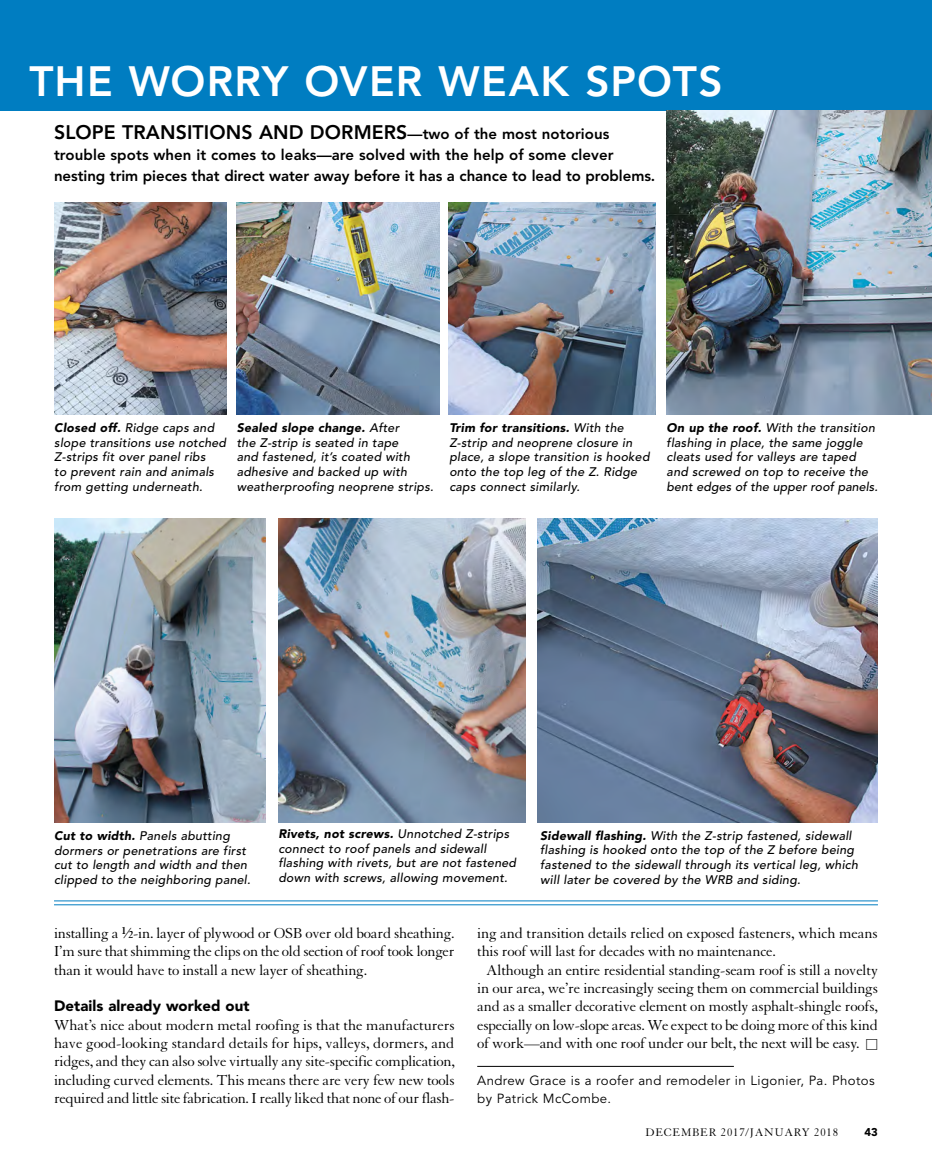
<style>
.page{position:relative;width:932px;height:1175px;background:#fff}
.page>*{position:absolute;margin:0;border:0;box-sizing:border-box;transform-origin:0 0}
.t1{font:800 42px "Avenir LT Std";letter-spacing:.03em;color:#fff}
.t2{font:800 19.5px "Avenir LT Std";letter-spacing:.005em;color:#000}
.t3{font:15.75px/18.3px "Granjon LT Std";letter-spacing:-.015em;color:#000;text-align:justify}
.t4{font:800 15px/21px "Avenir LT Std";letter-spacing:-.005em;color:#000}
.t5{font:900 15px "Avenir LT Std";letter-spacing:.005em;color:#000}
.t6{font:13.2px/18.3px "Avenir LT Std";letter-spacing:.03em;color:#000}
.t7{font:italic 500 12.3px/14.7px "Avenir LT Std";letter-spacing:.02em;color:#000}
.t8{font:12px "Granjon LT Std";letter-spacing:.07em;color:#000}
.t9{font:900 11.25px "Avenir LT Std";color:#000}
.s1{font-size:19.5px}
.s2{font-weight:900}
.s3{font-weight:700}
.s4{font-weight:700;font-size:10.95px}
.s5{font-family:"Universal Std Newswith Comm Pi";font-size:13.5px}
</style>
<div class="page">
<hr style="left:477px;top:1066px;width:257px;height:1px;background:#000">
<img style="left:278px;top:518px;width:248px;height:304px">
<img style="left:538px;top:518px;width:340px;height:304px">
<div style="left:0;top:0;width:932px;height:110px;background:#007dc1"></div>
<img style="left:237px;top:202px;width:202px;height:212px">
<img style="left:448px;top:202px;width:208px;height:212px">
<img style="left:666px;top:110px;width:266px;height:304px">
<img style="left:54px;top:202px;width:172px;height:212px">
<hr style="left:54px;top:900px;width:824px;height:1px;background:#007dc1">
<hr style="left:54px;top:904px;width:824px;height:1px;background:#007dc1">
<img style="left:54px;top:518px;width:212px;height:304px">
<p class="t1" style="left:29px;top:57px;width:29px">THE</p>
<p class="t1" style="left:129px;top:57px;width:590px">Worry over weak spots</p>
<p class="t2" style="left:54px;top:121px;width:145px">SLOPE TRANSITION</p>
<p class="t2" style="left:241px;top:121px;width:84px">S AND DORMER</p>
<p class="t4" style="left:54px;top:124px;width:603px;text-indent:342px"><span class="s1">S</span>—two of the most notorious trouble spots when it comes to leaks—are solved with the help of some clever nesting trim pieces that direct water away before it has a chance to lead to problems.</p>
<p class="t7" style="left:54px;top:421px;width:173px"><span class="s2">Closed off.</span> Ridge caps and slope transitions use notched<br>Z-strips fit over panel ribs<br>to prevent rain and animals from getting underneath.</p>
<p class="t7" style="left:237px;top:421px;width:198px"><span class="s2">Sealed slope change.</span> After<br>the Z-strip is seated in tape<br>and fastened, it’s coated with adhesive and backed up with weatherproofing neoprene strips.</p>
<p class="t7" style="left:449px;top:421px;width:202px"><span class="s2">Trim for transitions.</span> With the<br>Z-strip and neoprene closure in place, a slope transition is hooked onto the top leg of the Z. Ridge caps connect similarly.</p>
<p class="t7" style="left:666px;top:421px;width:213px"><span class="s2">On up the roof.</span> With the transition flashing in place, the same joggle cleats used for valleys are taped and screwed on top to receive the bent edges of the upper roof panels.</p>
<p class="t7" style="left:54px;top:828px;width:198px"><span class="s2">Cut to width.</span> Panels abutting dormers or penetrations are first cut to length and width and then clipped to the neighboring panel.</p>
<p class="t7" style="left:278px;top:827px;width:239px"><span class="s2">Rivets, not screws.</span> Unnotched Z-strips connect to roof panels and sidewall flashing with rivets, but are not fastened down with screws, allowing movement.</p>
<p class="t7" style="left:540px;top:828px;width:319px"><span class="s2">Sidewall flashing.</span> With the Z-strip fastened, sidewall flashing is hooked onto the top of the Z before being fastened to the sidewall through its vertical leg, which will later be covered by the WRB and siding.</p>
<p class="t3" style="left:54px;top:924px;width:402px">installing a <sup>1</sup><span class="s3">⁄</span><span class="s4">2</span>-in. layer of plywood or OSB over old board sheathing.<br>I’m sure that shimming the clips on the old section of roof took longer than it would have to install a new layer of sheathing.</p>
<p class="t5" style="left:54px;top:997px;width:197px">Details already worked out</p>
<p class="t3" style="left:54px;top:1016px;width:402px">What’s nice about modern metal roofing is that the manufacturers have good-looking standard details for hips, valleys, dormers, and ridges, and they can also solve virtually any site-specific complication, including curved elements. This means there are very few new tools required and little site fabrication. I really liked that none of our flash-</p>
<p class="t3" style="left:477px;top:924px;width:402px">ing and transition details relied on exposed fasteners, which means</p>
<p class="t3" style="left:477px;top:942px;width:300px">this roof will last for decades with no maintenance.</p>
<p class="t3" style="left:486px;top:961px;width:393px">Although an entire residential standing-seam roof is still a novelty</p>
<p class="t3" style="left:477px;top:979px;width:402px">in our area, we’re increasingly seeing them on commercial buildings</p>
<p class="t3" style="left:477px;top:997px;width:402px">and as a smaller decorative element on mostly asphalt-shingle roofs,</p>
<p class="t3" style="left:477px;top:1016px;width:402px">especially on low-slope areas. We expect to be doing more of this kind</p>
<p class="t3" style="left:477px;top:1034px;width:402px">of work—and with one roof under our belt, the next will be easy. <span class="s5">□</span></p>
<p class="t6" style="left:477px;top:1071px;width:399px">Andrew Grace is a roofer and remodeler in Ligonier, Pa. Photos by Patrick McCombe.</p>
<p class="t8" style="left:645px;top:1126px;width:37px">Decembe</p>
<p class="t8" style="left:708px;top:1126px;width:57px">r 2017/Janua</p>
<p class="t8" style="left:793px;top:1126px;width:46px">ry 2018</p>
<p class="t9" style="left:864px;top:1125px;width:15px">43</p>
</div>
